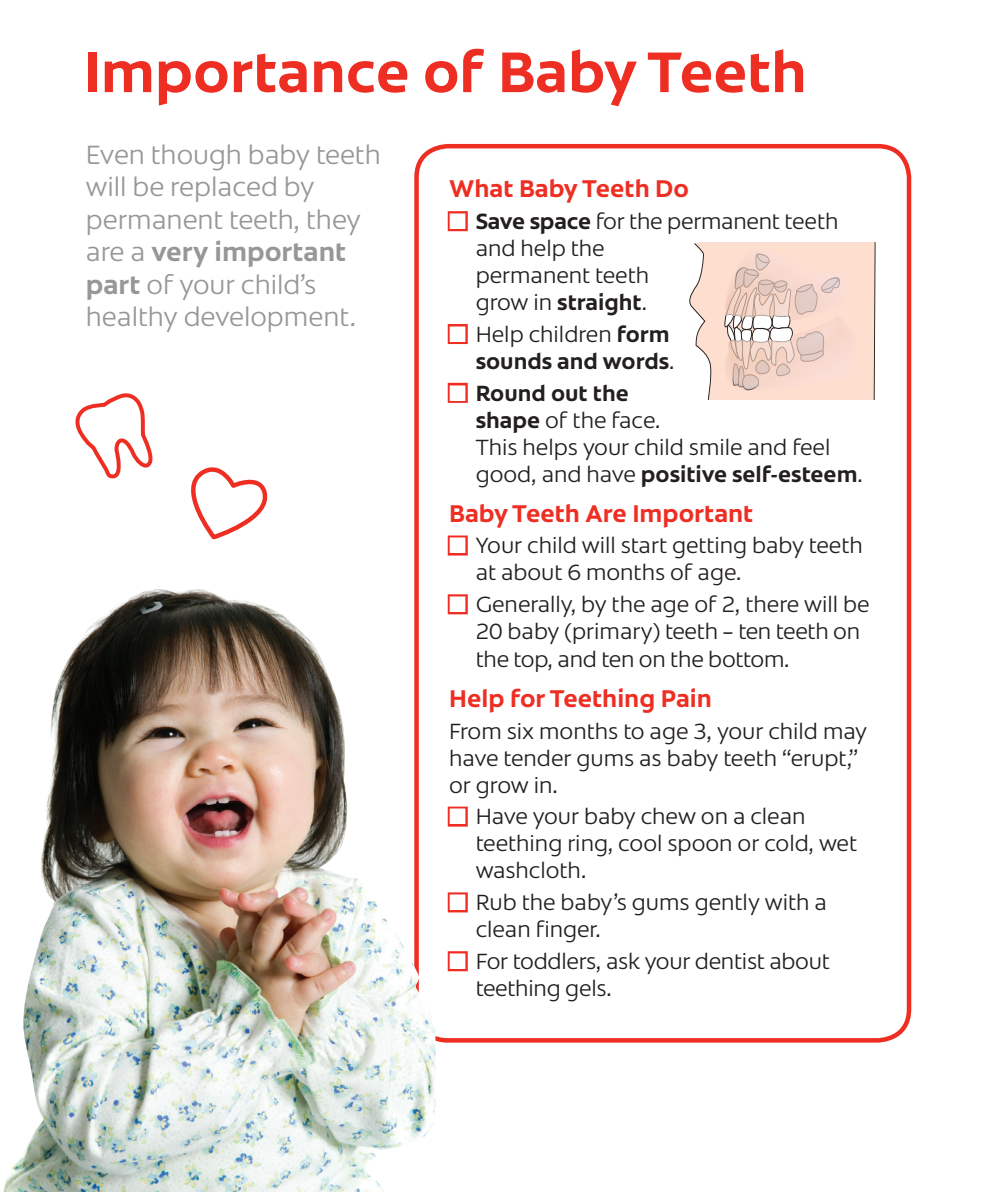
<style>
.page{position:relative;width:1000px;height:1192px;background:#fff}
.page>*{position:absolute;margin:0;border:0;box-sizing:border-box;transform-origin:0 0}
.t1{font:700 58.5px "Colgate Ready";color:#ee2e22}
.t2{font:300 27px/32.4px "Colgate Ready";color:#989797}
.t3{font:700 24.75px "Colgate Ready";color:#ee2e22}
.bullet_text{font:300 22.5px/27px "Colgate Ready";color:#231f20}
.bullet_text-2{font:700 22.5px/27px "Colgate Ready";color:#231f20;text-align:right}
.s1{font-weight:700}
.s2{color:#fff}
.s3{font-weight:300}
</style>
<div class="page">
<div style="left:447px;top:211px;width:20px;height:20px;border:4px solid #ee2e22"></div>
<div style="left:447px;top:324px;width:20px;height:20px;border:4px solid #ee2e22"></div>
<div style="left:447px;top:383px;width:20px;height:20px;border:4px solid #ee2e22"></div>
<div style="left:447px;top:535px;width:20px;height:20px;border:4px solid #ee2e22"></div>
<div style="left:447px;top:594px;width:20px;height:20px;border:4px solid #ee2e22"></div>
<div style="left:447px;top:806px;width:20px;height:20px;border:4px solid #ee2e22"></div>
<div style="left:447px;top:892px;width:20px;height:20px;border:4px solid #ee2e22"></div>
<div style="left:447px;top:951px;width:20px;height:20px;border:4px solid #ee2e22"></div>
<div style="left:414px;top:144px;width:496px;height:898px;border:4px solid #ee2e22;border-radius:31px"></div>
<svg style="left:689px;top:242px;width:186px;height:158px;background:#f1d6cb"></svg>
<svg style="left:191px;top:467px;width:77px;height:73px"></svg>
<svg style="left:75px;top:393px;width:78px;height:86px"></svg>
<img style="left:4px;top:585px;width:431px;height:606px">
<p class="t1" style="left:83px;top:25px;width:724px">Importance of Baby Teeth</p>
<p class="t2" style="left:86px;top:137px;width:296px">Even though baby teeth will be replaced by permanent teeth, they are a <span class="s1">very important part</span> of your child’s healthy development.</p>
<p class="t3" style="left:449px;top:169px;width:241px">What Baby Teeth Do</p>
<p class="bullet_text" style="left:475px;top:206px;width:364px;text-indent:-26px"><span class="s2">■</span> <span class="s1">Save space</span> for the permanent teeth and help the<br>permanent teeth<br>grow in <span class="s1">straight</span>.</p>
<p class="bullet_text-2" style="left:449px;top:319px;width:226px"><span class="s2">■</span> <span class="s3">Help children</span> form sounds and words<span class="s3">.</span></p>
<p class="bullet_text" style="left:475px;top:378px;width:388px;text-indent:-26px"><span class="s2">■</span> <span class="s1">Round out the<br>shape</span> of the face.<br>This helps your child smile and feel good, and have <span class="s1">positive self-esteem</span>.</p>
<p class="t3" style="left:449px;top:493px;width:305px">Baby Teeth Are Important</p>
<p class="bullet_text" style="left:475px;top:530px;width:388px;text-indent:-26px"><span class="s2">■</span> Your child will start getting baby teeth at about 6 months of age.</p>
<p class="bullet_text" style="left:475px;top:589px;width:395px;text-indent:-26px"><span class="s2">■</span> Generally, by the age of 2, there will be<br>20 baby (primary) teeth – ten teeth on the top, and ten on the bottom.</p>
<p class="t3" style="left:449px;top:678px;width:264px">Help for Teething Pain</p>
<p class="bullet_text" style="left:449px;top:715px;width:419px">From six months to age 3, your child may have tender gums as baby teeth “erupt,” or grow in.</p>
<p class="bullet_text" style="left:475px;top:801px;width:383px;text-indent:-26px"><span class="s2">■</span> Have your baby chew on a clean teething ring, cool spoon or cold, wet washcloth.</p>
<p class="bullet_text" style="left:475px;top:887px;width:353px;text-indent:-26px"><span class="s2">■</span> Rub the baby’s gums gently with a clean finger.</p>
<p class="bullet_text" style="left:475px;top:946px;width:355px;text-indent:-26px"><span class="s2">■</span> For toddlers, ask your dentist about teething gels.</p>
</div>
